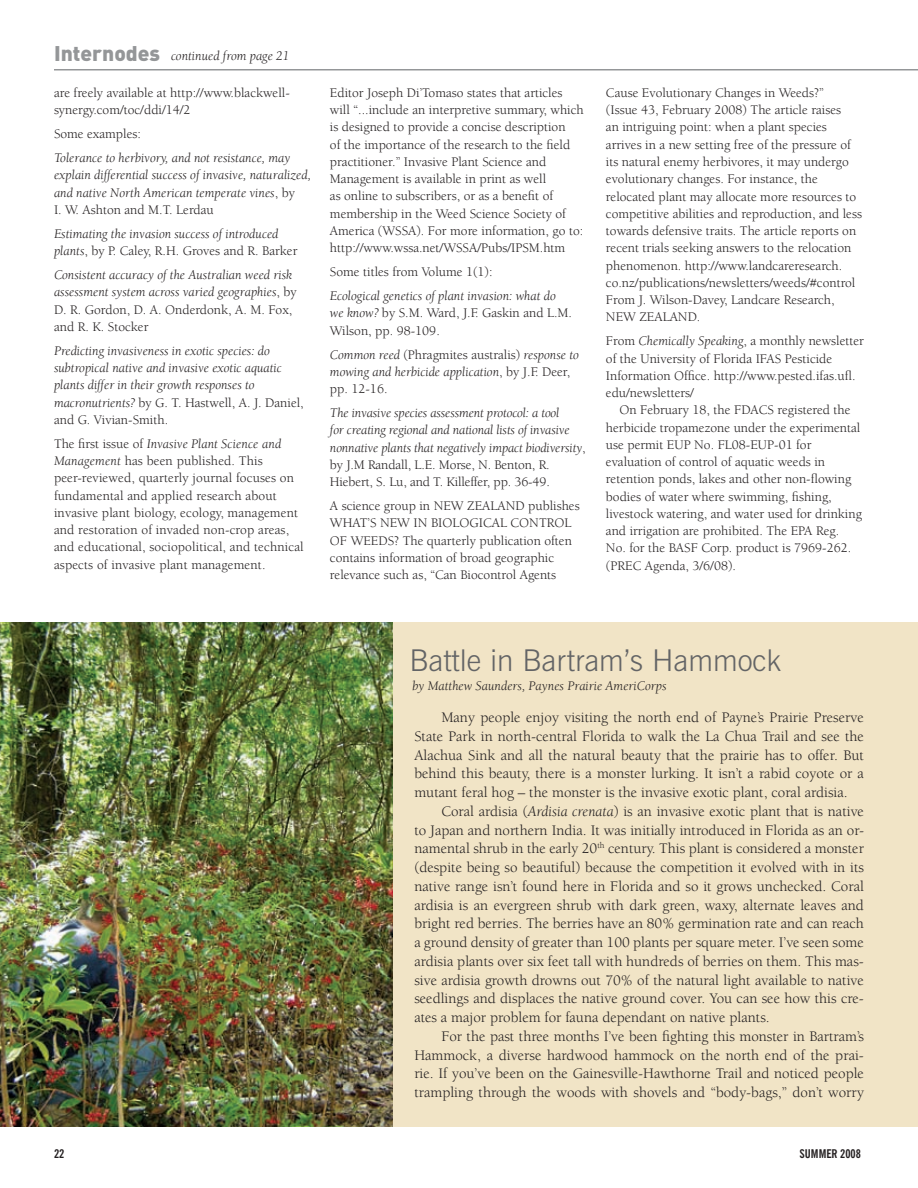
<style>
.page{position:relative;width:918px;height:1188px;background:#fff}
.page>*{position:absolute;margin:0;border:0;box-sizing:border-box;transform-origin:0 0}
.t1{font:300 30px "News Gothic BT";color:#636466}
.t2{font:15px/18.8px "Berkeley";color:#231f20;text-align:justify}
.t3{font:13.5px/17.2px "Berkeley";color:#231f20}
.t4{font:italic 13.5px/17.2px "Berkeley";color:#231f20}
.t5{font:700 condensed 12px "News Gothic BT";color:#231f20}
.s1{font-family:"DIN";font-weight:900;font-style:normal;font-size:21px;color:#949698}
.s2{font-style:normal}
.s3{font-style:italic}
</style>
<div class="page">
<div style="left:0;top:622px;width:918px;height:505px;background:#f1e4c6"></div>
<img style="left:0;top:622px;width:393px;height:505px">
<hr style="left:54px;top:69px;width:864px;height:1px;background:#949698">
<p class="t4" style="left:54px;top:48px;width:237px"><span class="s1">Internodes</span> continued from page 21</p>
<p class="t3" style="left:54px;top:84px;width:237px">are freely available at http://www.blackwell&shy;synergy.com/toc/ddi/14/2</p>
<p class="t3" style="left:54px;top:126px;width:88px">Some examples:</p>
<p class="t4" style="left:54px;top:150px;width:259px">Tolerance to herbivory, and not resistance, may explain differential success of invasive, naturalized, and native North American temperate vines<span class="s2">, by<br>I. W. Ashton and M.T. Lerdau</span></p>
<p class="t4" style="left:54px;top:225px;width:245px">Estimating the invasion success of introduced plants<span class="s2">, by P. Caley, R.H. Groves and R. Barker</span></p>
<p class="t4" style="left:54px;top:267px;width:244px">Consistent accuracy of the Australian weed risk assessment system across varied geographies<span class="s2">, by D. R. Gordon, D. A. Onderdonk, A. M. Fox, and R. K. Stocker</span></p>
<p class="t4" style="left:54px;top:342px;width:251px">Predicting invasiveness in exotic species: do subtropical native and invasive exotic aquatic plants differ in their growth responses to macronutrients? <span class="s2">by G. T. Hastwell, A. J. Daniel, and G. Vivian-Smith.</span></p>
<p class="t3" style="left:54px;top:435px;width:251px">The first issue of <span class="s3">Invasive Plant Science and Management</span> has been published. This peer-reviewed, quarterly journal focuses on fundamental and applied research about invasive plant biology, ecology, management and restoration of invaded non-crop areas, and educational, sociopolitical, and technical aspects of invasive plant management.</p>
<p class="t3" style="left:330px;top:84px;width:255px">Editor Joseph Di’Tomaso states that articles will “...include an interpretive summary, which is designed to provide a concise description<br>of the importance of the research to the field practitioner.” Invasive Plant Science and Management is available in print as well<br>as online to subscribers, or as a benefit of membership in the Weed Science Society of America (WSSA). For more information, go to: http://www.wssa.net/WSSA/Pubs/IPSM.htm</p>
<p class="t3" style="left:330px;top:264px;width:164px">Some titles from Volume 1(1):</p>
<p class="t4" style="left:330px;top:288px;width:244px">Ecological genetics of plant invasion: what do we know? <span class="s2">by S.M. Ward, J.F. Gaskin and L.M.<br>Wilson, pp. 98-109.</span></p>
<p class="t4" style="left:330px;top:346px;width:250px">Common reed <span class="s2">(Phragmites australis)</span> response to mowing and herbicide application<span class="s2">, by J.F. Deer, pp. 12-16.</span></p>
<p class="t4" style="left:330px;top:405px;width:257px">The invasive species assessment protocol: a tool<br>for creating regional and national lists of invasive nonnative plants that negatively impact biodiversity<span class="s2">, by J.M Randall, L.E. Morse, N. Benton, R.<br>Hiebert, S. Lu, and T. Killeffer, pp. 36-49.</span></p>
<p class="t3" style="left:330px;top:498px;width:251px">A science group in NEW ZEALAND publishes WHAT’S NEW IN BIOLOGICAL CONTROL OF WEEDS? The quarterly publication often contains information of broad geographic relevance such as, “Can Biocontrol Agents</p>
<p class="t3" style="left:606px;top:84px;width:258px">Cause Evolutionary Changes in Weeds?”<br>(Issue 43, February 2008) The article raises<br>an intriguing point: when a plant species arrives in a new setting free of the pressure of its natural enemy herbivores, it may undergo evolutionary changes. For instance, the relocated plant may allocate more resources to competitive abilities and reproduction, and less towards defensive traits. The article reports on recent trials seeking answers to the relocation phenomenon. http://www.landcareresearch. co.nz/publications/newsletters/weeds/#control From J. Wilson-Davey, Landcare Research, NEW ZEALAND.</p>
<p class="t3" style="left:606px;top:333px;width:259px">From <span class="s3">Chemically Speaking</span>, a monthly newsletter of the University of Florida IFAS Pesticide Information Office. http://www.pested.ifas.ufl. edu/newsletters/</p>
<p class="t3" style="left:606px;top:402px;width:257px;text-indent:14px">On February 18, the FDACS registered the herbicide tropamezone under the experimental use permit EUP No. FL08-EUP-01 for evaluation of control of aquatic weeds in retention ponds, lakes and other non-flowing bodies of water where swimming, fishing, livestock watering, and water used for drinking and irrigation are prohibited. The EPA Reg.<br>No. for the BASF Corp. product is 7969-262. (PREC Agenda, 3/6/08).</p>
<h1 class="t1" style="left:410px;top:642px;width:373px">Battle in Bartram’s Hammock</h1>
<p class="t4" style="left:413px;top:678px;width:255px">by Matthew Saunders, Paynes Prairie AmeriCorps</p>
<p class="t2" style="left:414px;top:708px;width:451px;text-indent:27px">Many people enjoy visiting the north end of Payne’s Prairie Preserve State Park in north-central Florida to walk the La Chua Trail and see the Alachua Sink and all the natural beauty that the prairie has to offer. But behind this beauty, there is a monster lurking. It isn’t a rabid coyote or a mutant feral hog – the monster is the invasive exotic plant, coral ardisia.</p>
<p class="t2" style="left:414px;top:802px;width:451px;text-indent:27px">Coral ardisia (<span class="s3">Ardisia crenata</span>) is an invasive exotic plant that is native to Japan and northern India. It was initially introduced in Florida as an or&shy;namental shrub in the early 20<sup>th</sup> century. This plant is considered a monster (despite being so beautiful) because the competition it evolved with in its native range isn’t found here in Florida and so it grows unchecked. Coral ardisia is an evergreen shrub with dark green, waxy, alternate leaves and bright red berries. The berries have an 80% germination rate and can reach a ground density of greater than 100 plants per square meter. I’ve seen some ardisia plants over six feet tall with hundreds of berries on them. This mas&shy;sive ardisia growth drowns out 70% of the natural light available to native seedlings and displaces the native ground cover. You can see how this cre&shy;ates a major problem for fauna dependant on native plants.</p>
<p class="t2" style="left:414px;top:1027px;width:451px;text-indent:27px">For the past three months I’ve been fighting this monster in Bartram’s Hammock, a diverse hardwood hammock on the north end of the prai&shy;rie. If you’ve been on the Gainesville-Hawthorne Trail and noticed people trampling through the woods with shovels and “body-bags,” don’t worry</p>
<p class="t5" style="left:54px;top:1146px;width:12px">22</p>
<p class="t5" style="left:800px;top:1146px;width:63px">SUMMER 2008</p>
</div>
